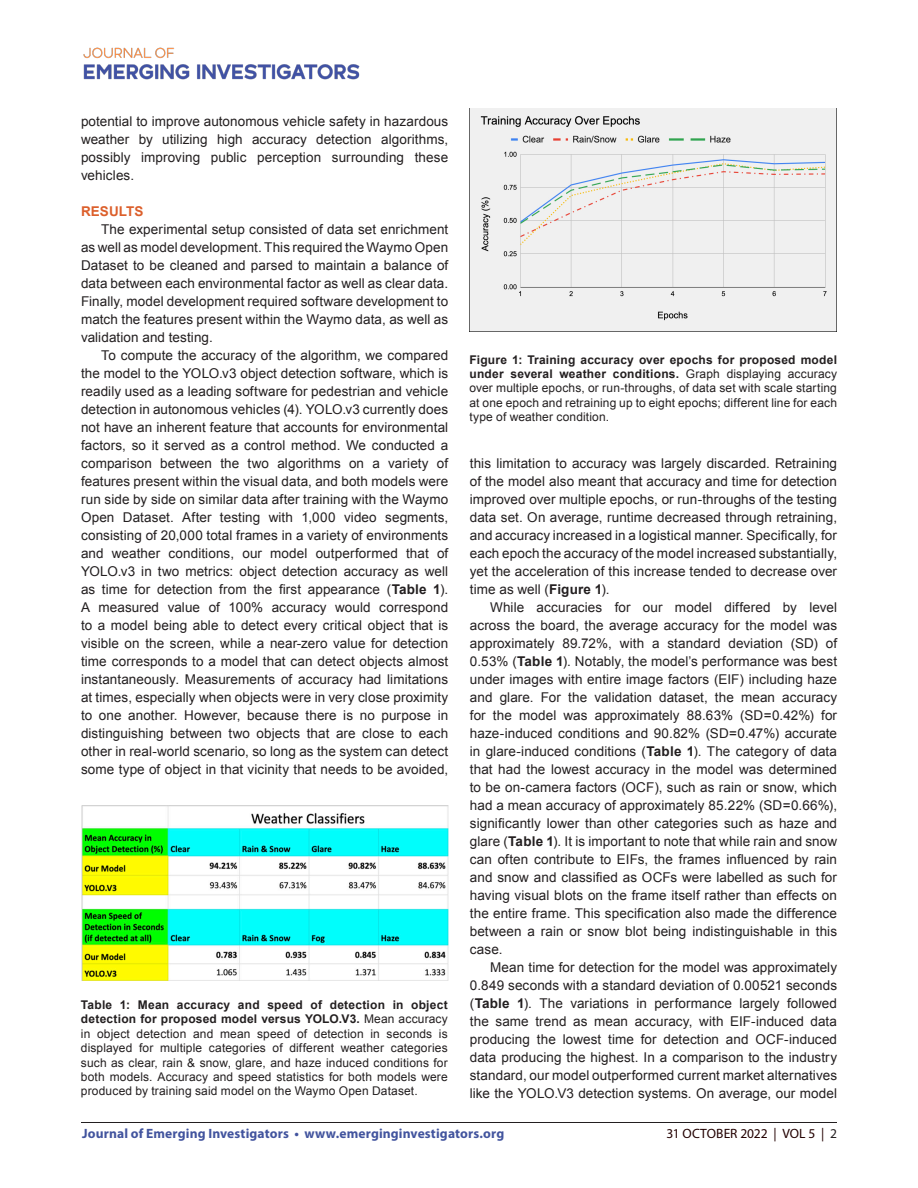
<style>
.page{position:relative;width:918px;height:1188px;background:#fff}
.page>*{position:absolute;margin:0;border:0;box-sizing:border-box;transform-origin:0 0}
.t1{font:13.5px/18px "Arial";letter-spacing:.005em;color:#231f20;text-align:justify}
.t2{font:700 13.5px "Myriad Pro";letter-spacing:.01em;color:#42549e}
.t3{font:13.5px "Myriad Pro";color:#230000}
.t4{font:700 13.5px "Arial";letter-spacing:.005em;color:#dc5f2b}
.t5{font:12px/14.4px "Arial";letter-spacing:.01em;color:#231f20;text-align:justify}
.s1{font-weight:700}
.s2{color:#231f20}
</style>
<div class="page">
<hr style="left:81px;top:1122px;width:756px;height:1px;background:#231f20">
<img style="left:83px;top:47px;width:277px;height:33px">
<img style="left:469px;top:108px;width:368px;height:223px">
<img style="left:81px;top:805px;width:367px;height:175px">
<p class="t1" style="left:81px;top:112px;width:369px">potential to improve autonomous vehicle safety in hazardous weather by utilizing high accuracy detection algorithms, possibly improving public perception surrounding these vehicles.</p>
<p class="t4" style="left:81px;top:202px;width:64px">RESULTS</p>
<p class="t1" style="left:81px;top:220px;width:369px;text-indent:20px">The experimental setup consisted of data set enrichment as well as model development. This required the Waymo Open Dataset to be cleaned and parsed to maintain a balance of data between each environmental factor as well as clear data.<br>Finally, model development required software development to match the features present within the Waymo data, as well as validation and testing.</p>
<p class="t1" style="left:81px;top:346px;width:369px;text-indent:20px">To compute the accuracy of the algorithm, we compared the model to the YOLO.v3 object detection software, which is readily used as a leading software for pedestrian and vehicle detection in autonomous vehicles (4). YOLO.v3 currently does not have an inherent feature that accounts for environmental factors, so it served as a control method. We conducted a comparison between the two algorithms on a variety of features present within the visual data, and both models were run side by side on similar data after training with the Waymo Open Dataset. After testing with 1,000 video segments, consisting of 20,000 total frames in a variety of environments and weather conditions, our model outperformed that of YOLO.v3 in two metrics: object detection accuracy as well as time for detection from the first appearance (<span class="s1">Table 1</span>).<br>A measured value of 100% accuracy would correspond to a model being able to detect every critical object that is visible on the screen, while a near-zero value for detection time corresponds to a model that can detect objects almost instantaneously. Measurements of accuracy had limitations at times, especially when objects were in very close proximity to one another. However, because there is no purpose in distinguishing between two objects that are close to each other in real-world scenario, so long as the system can detect some type of object in that vicinity that needs to be avoided,</p>
<p class="t5" style="left:81px;top:998px;width:368px"><span class="s1">Table 1: Mean accuracy and speed of detection in object detection for proposed model versus YOLO.V3.</span> Mean accuracy in object detection and mean speed of detection in seconds is displayed for multiple categories of different weather categories such as clear, rain &amp; snow, glare, and haze induced conditions for both models. Accuracy and speed statistics for both models were produced by training said model on the Waymo Open Dataset.</p>
<p class="t5" style="left:470px;top:352px;width:369px"><span class="s1">Figure 1: Training accuracy over epochs for proposed model under several weather conditions.</span> Graph displaying accuracy over multiple epochs, or run-throughs, of data set with scale starting at one epoch and retraining up to eight epochs; different line for each type of weather condition.</p>
<p class="t1" style="left:470px;top:454px;width:369px">this limitation to accuracy was largely discarded. Retraining of the model also meant that accuracy and time for detection improved over multiple epochs, or run-throughs of the testing data set. On average, runtime decreased through retraining, and accuracy increased in a logistical manner. Specifically, for each epoch the accuracy of the model increased substantially, yet the acceleration of this increase tended to decrease over time as well (<span class="s1">Figure 1</span>).</p>
<p class="t1" style="left:470px;top:598px;width:369px;text-indent:20px">While accuracies for our model differed by level across the board, the average accuracy for the model was approximately 89.72%, with a standard deviation (SD) of 0.53% (<span class="s1">Table 1</span>). Notably, the model’s performance was best under images with entire image factors (EIF) including haze and glare. For the validation dataset, the mean accuracy for the model was approximately 88.63% (SD=0.42%) for haze-induced conditions and 90.82% (SD=0.47%) accurate in glare-induced conditions (<span class="s1">Table 1</span>). The category of data that had the lowest accuracy in the model was determined to be on-camera factors (OCF), such as rain or snow, which had a mean accuracy of approximately 85.22% (SD=0.66%), significantly lower than other categories such as haze and glare (<span class="s1">Table 1</span>). It is important to note that while rain and snow can often contribute to EIFs, the frames influenced by rain and snow and classified as OCFs were labelled as such for having visual blots on the frame itself rather than effects on the entire frame. This specification also made the difference between a rain or snow blot being indistinguishable in this case.</p>
<p class="t1" style="left:470px;top:958px;width:369px;text-indent:20px">Mean time for detection for the model was approximately 0.849 seconds with a standard deviation of 0.00521 seconds (<span class="s1">Table 1</span>). The variations in performance largely followed the same trend as mean accuracy, with EIF-induced data producing the lowest time for detection and OCF-induced data producing the highest. In a comparison to the industry standard, our model outperformed current market alternatives like the YOLO.V3 detection systems. On average, our model</p>
<p class="t2" style="left:82px;top:1125px;width:424px">Journal of Emerging Investigators • www.emerginginvestigators.org</p>
<p class="t3" style="left:667px;top:1125px;width:172px">31 OCTOBER 2022 | VOL 5 | <span class="s2">2</span></p>
</div>
